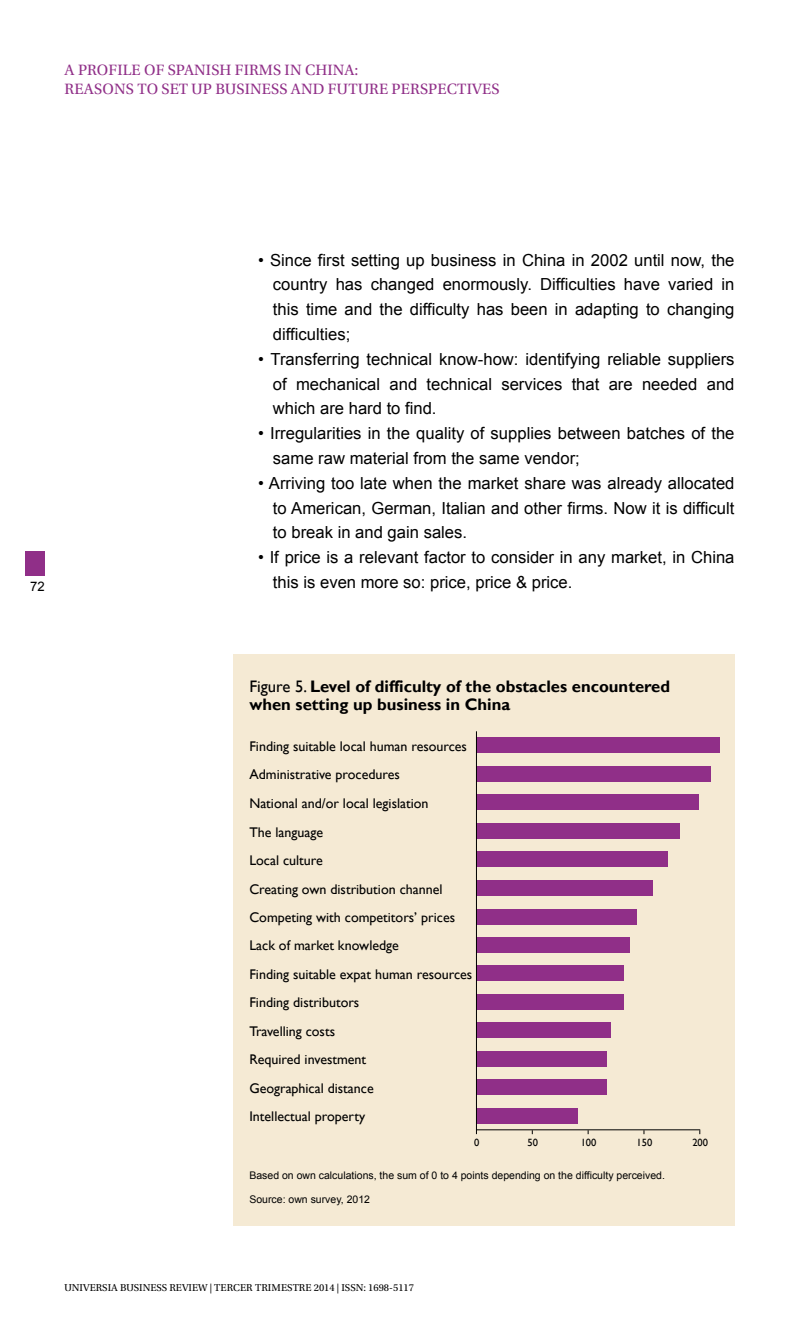
<style>
.page{position:relative;width:809px;height:1340px;background:#fff}
.page>*{position:absolute;margin:0;border:0;box-sizing:border-box;transform-origin:0 0}
.t1{font:16.62px/24.8px "Arial";color:#000;text-align:justify}
.t2{font:700 16.62px/18.4px "Gill Sans";color:#000}
.t3{font:15.75px/18.9px "Utopia Std";letter-spacing:.01em;color:#902f88}
.t4{font:14px "Gill Sans";color:#000}
.t5{font:13.12px "Arial";color:#000}
.t6{font:10.5px "Arial";color:#000}
.t7{font:10.5px "Utopia Std";color:#000}
.t8{font:10.5px "Gill Sans";color:#000}
.s1{font-weight:400}
</style>
<div class="page">
<div style="left:25px;top:551px;width:20px;height:24px;background:#902f88"></div>
<div style="left:233px;top:654px;width:501px;height:571px;background:#f5ead4"></div>
<div style="left:476px;top:737px;width:243px;height:16px;background:#902f88"></div>
<div style="left:476px;top:936px;width:154px;height:16px;background:#902f88"></div>
<div style="left:476px;top:765px;width:235px;height:16px;background:#902f88"></div>
<div style="left:476px;top:965px;width:148px;height:16px;background:#902f88"></div>
<div style="left:476px;top:794px;width:223px;height:16px;background:#902f88"></div>
<div style="left:476px;top:993px;width:148px;height:16px;background:#902f88"></div>
<div style="left:476px;top:823px;width:204px;height:16px;background:#902f88"></div>
<div style="left:476px;top:1022px;width:134px;height:16px;background:#902f88"></div>
<div style="left:476px;top:851px;width:191px;height:16px;background:#902f88"></div>
<div style="left:476px;top:1050px;width:130px;height:16px;background:#902f88"></div>
<div style="left:476px;top:880px;width:176px;height:16px;background:#902f88"></div>
<div style="left:476px;top:1079px;width:130px;height:16px;background:#902f88"></div>
<div style="left:476px;top:908px;width:161px;height:16px;background:#902f88"></div>
<div style="left:476px;top:1107px;width:101px;height:16px;background:#902f88"></div>
<hr style="left:476px;top:731px;width:1px;height:403px;background:#000">
<hr style="left:476px;top:1129px;width:224px;height:1px;background:#000">
<p class="t3" style="left:65px;top:61px;width:436px">A PROFILE OF SPANISH FIRMS IN CHINA:<br>REASONS TO SET UP BUSINESS AND FUTURE PERSPECTIVES</p>
<p class="t5" style="left:30px;top:577px;width:16px">72</p>
<p class="t1" style="left:273px;top:247px;width:463px;text-indent:-15px">• Since first setting up business in China in 2002 until now, the country has changed enormously. Difficulties have varied in this time and the difficulty has been in adapting to changing difficulties;</p>
<p class="t1" style="left:273px;top:347px;width:463px;text-indent:-15px">• Transferring technical know-how: identifying reliable suppliers of mechanical and technical services that are needed and which are hard to find.</p>
<p class="t1" style="left:273px;top:421px;width:463px;text-indent:-15px">• Irregularities in the quality of supplies between batches of the same raw material from the same vendor;</p>
<p class="t1" style="left:273px;top:471px;width:463px;text-indent:-15px">• Arriving too late when the market share was already allocated to American, German, Italian and other firms. Now it is difficult to break in and gain sales.</p>
<p class="t1" style="left:273px;top:545px;width:463px;text-indent:-15px">• If price is a relevant factor to consider in any market, in China this is even more so: price, price &amp; price.</p>
<p class="t2" style="left:249px;top:677px;width:422px"><span class="s1">Figure 5.</span> Level of difficulty of the obstacles encountered when setting up business in China</p>
<p class="t4" style="left:249px;top:738px;width:219px">Finding suitable local human resources</p>
<p class="t4" style="left:249px;top:766px;width:152px">Administrative procedures</p>
<p class="t4" style="left:249px;top:795px;width:181px">National and/or local legislation</p>
<p class="t4" style="left:249px;top:823px;width:75px">The language</p>
<p class="t4" style="left:249px;top:852px;width:75px">Local culture</p>
<p class="t4" style="left:249px;top:880px;width:195px">Creating own distribution channel</p>
<p class="t4" style="left:249px;top:909px;width:207px">Competing with competitors’ prices</p>
<p class="t4" style="left:249px;top:937px;width:151px">Lack of market knowledge</p>
<p class="t4" style="left:249px;top:965px;width:224px">Finding suitable expat human resources</p>
<p class="t4" style="left:249px;top:994px;width:111px">Finding distributors</p>
<p class="t4" style="left:249px;top:1022px;width:87px">Travelling costs</p>
<p class="t4" style="left:249px;top:1051px;width:118px">Required investment</p>
<p class="t4" style="left:249px;top:1080px;width:126px">Geographical distance</p>
<p class="t4" style="left:249px;top:1108px;width:117px">Intellectual property</p>
<p class="t8" style="left:474px;top:1135px;width:7px">0</p>
<p class="t8" style="left:527px;top:1135px;width:12px">50</p>
<p class="t8" style="left:580px;top:1135px;width:17px">100</p>
<p class="t8" style="left:636px;top:1135px;width:17px">150</p>
<p class="t8" style="left:692px;top:1135px;width:17px">200</p>
<p class="t6" style="left:249px;top:1168px;width:417px">Based on own calculations, the sum of 0 to 4 points depending on the difficulty perceived.</p>
<p class="t6" style="left:249px;top:1192px;width:122px">Source: own survey, 2012</p>
<p class="t7" style="left:64px;top:1281px;width:351px">UNIVERSIA BUSINESS REVIEW | TERCER TRIMESTRE 2014 | ISSN: 1698-5117</p>
</div>
